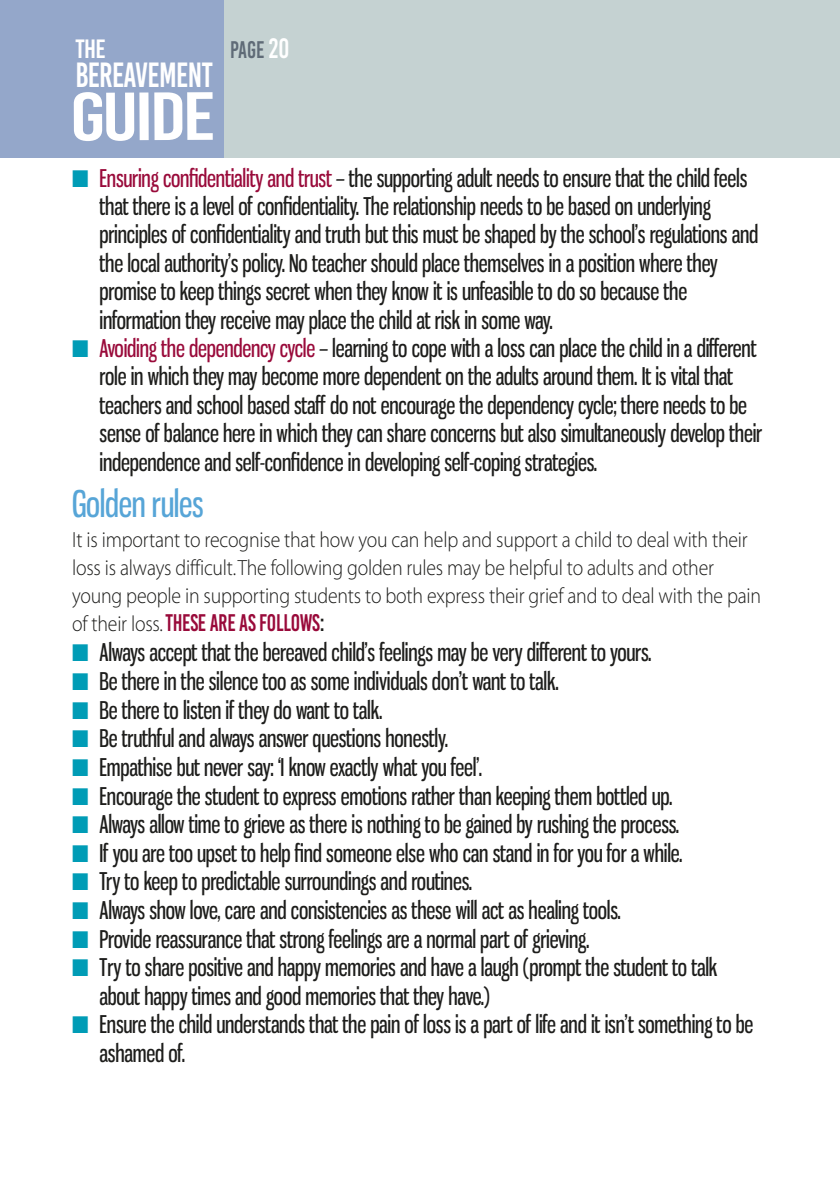
<style>
.page{position:relative;width:840px;height:1191px;background:#fff}
.page>*{position:absolute;margin:0;border:0;box-sizing:border-box;transform-origin:0 0}
.t1{font:68px "Bebas Kai";letter-spacing:-.05em;color:#fff;scale:1.25 1}
.t2{font:36px "Gnuolane Rg";letter-spacing:-.01em;color:#57a5d7;scale:.9 1}
.t3{font:35px "Bebas Kai";letter-spacing:-.02em;color:#fff;scale:.9 1}
.t4{font:26.4px "Bebas Kai";color:#fff}
.t5{font:24px/28.4px "Gnuolane Rg";letter-spacing:-.01em;color:#1d1d1b;scale:.9 1}
.t6{font:24px "Bebas Kai";letter-spacing:-.01em;color:#990a3a;scale:.9 1}
.t7{font:24px "Bebas Kai";color:#5f6b77;scale:.9 1}
.t8{font:22px/28px "Adobe Corp ID Myriad Lt";letter-spacing:-.01em;color:#1d1d1b;scale:.9 1}
.s1{font-size:28px;color:#fff}
.s2{color:#009cb6}
.s3{color:#990a3a}
.s4{font-family:"Adobe Corp ID Myriad Lt";font-size:22px;color:#1d1d1b}
.s5{color:#1d1d1b}
</style>
<div class="page">
<div style="left:0;top:0;width:839px;height:157px;background:#c5d2d2"></div>
<div style="left:0;top:0;width:224px;height:157px;background:#94a7ca"></div>
<p class="t4" style="left:75px;top:36px;width:32px">THE</p>
<h3 class="t3" style="left:75px;top:59px;width:154px">BEREAVEMENT</h3>
<h1 class="t1" style="left:70px;top:86px;width:118px">GUIDE</h1>
<p class="t7" style="left:230px;top:39px;width:67px">PAGE <span class="s1">20</span></p>
<p class="t5" style="left:99px;top:163px;width:733px;text-indent:-27px"><span class="s2">■</span> <span class="s3">Ensuring confidentiality and trust</span> – the supporting adult needs to ensure that the child feels that there is a level of confidentiality. The relationship needs to be based on underlying principles of confidentiality and truth but this must be shaped by the school’s regulations and the local authority’s policy. No teacher should place themselves in a position where they promise to keep things secret when they know it is unfeasible to do so because the information they receive may place the child at risk in some way.</p>
<p class="t5" style="left:99px;top:334px;width:737px;text-indent:-27px"><span class="s2">■</span> <span class="s3">Avoiding the dependency cycle</span> – learning to cope with a loss can place the child in a different role in which they may become more dependent on the adults around them. It is vital that teachers and school based staff do not encourage the dependency cycle; there needs to be sense of balance here in which they can share concerns but also simultaneously develop their independence and self-confidence in developing self-coping strategies.</p>
<h2 class="t2" style="left:72px;top:482px;width:147px">Golden rules</h2>
<p class="t8" style="left:72px;top:527px;width:766px">It is important to recognise that how you can help and support a child to deal with their loss is always difficult. The following golden rules may be helpful to adults and other young people in supporting students to both express their grief and to deal with the pain</p>
<p class="t6" style="left:72px;top:611px;width:282px"><span class="s4">of their loss.</span> THESE ARE AS FOLLOWS<span class="s5">:</span></p>
<p class="t5" style="left:72px;top:638px;width:645px"><span class="s2">■</span> Always accept that the bereaved child’s feelings may be very different to yours.</p>
<p class="t5" style="left:72px;top:667px;width:542px"><span class="s2">■</span> Be there in the silence too as some individuals don’t want to talk.</p>
<p class="t5" style="left:72px;top:695px;width:346px"><span class="s2">■</span> Be there to listen if they do want to talk.</p>
<p class="t5" style="left:72px;top:724px;width:419px"><span class="s2">■</span> Be truthful and always answer questions honestly.</p>
<p class="t5" style="left:72px;top:752px;width:457px"><span class="s2">■</span> Empathise but never say: ‘I know exactly what you feel’.</p>
<p class="t5" style="left:72px;top:781px;width:668px"><span class="s2">■</span> Encourage the student to express emotions rather than keeping them bottled up.</p>
<p class="t5" style="left:72px;top:810px;width:675px"><span class="s2">■</span> Always allow time to grieve as there is nothing to be gained by rushing the process.</p>
<p class="t5" style="left:72px;top:838px;width:679px"><span class="s2">■</span> If you are too upset to help find someone else who can stand in for you for a while.</p>
<p class="t5" style="left:72px;top:867px;width:446px"><span class="s2">■</span> Try to keep to predictable surroundings and routines.</p>
<p class="t5" style="left:72px;top:895px;width:611px"><span class="s2">■</span> Always show love, care and consistencies as these will act as healing tools.</p>
<p class="t5" style="left:72px;top:924px;width:576px"><span class="s2">■</span> Provide reassurance that strong feelings are a normal part of grieving.</p>
<p class="t5" style="left:99px;top:953px;width:687px;text-indent:-27px"><span class="s2">■</span> Try to share positive and happy memories and have a laugh (prompt the student to talk about happy times and good memories that they have.)</p>
<p class="t5" style="left:99px;top:1010px;width:727px;text-indent:-27px"><span class="s2">■</span> Ensure the child understands that the pain of loss is a part of life and it isn’t something to be ashamed of.</p>
</div>
